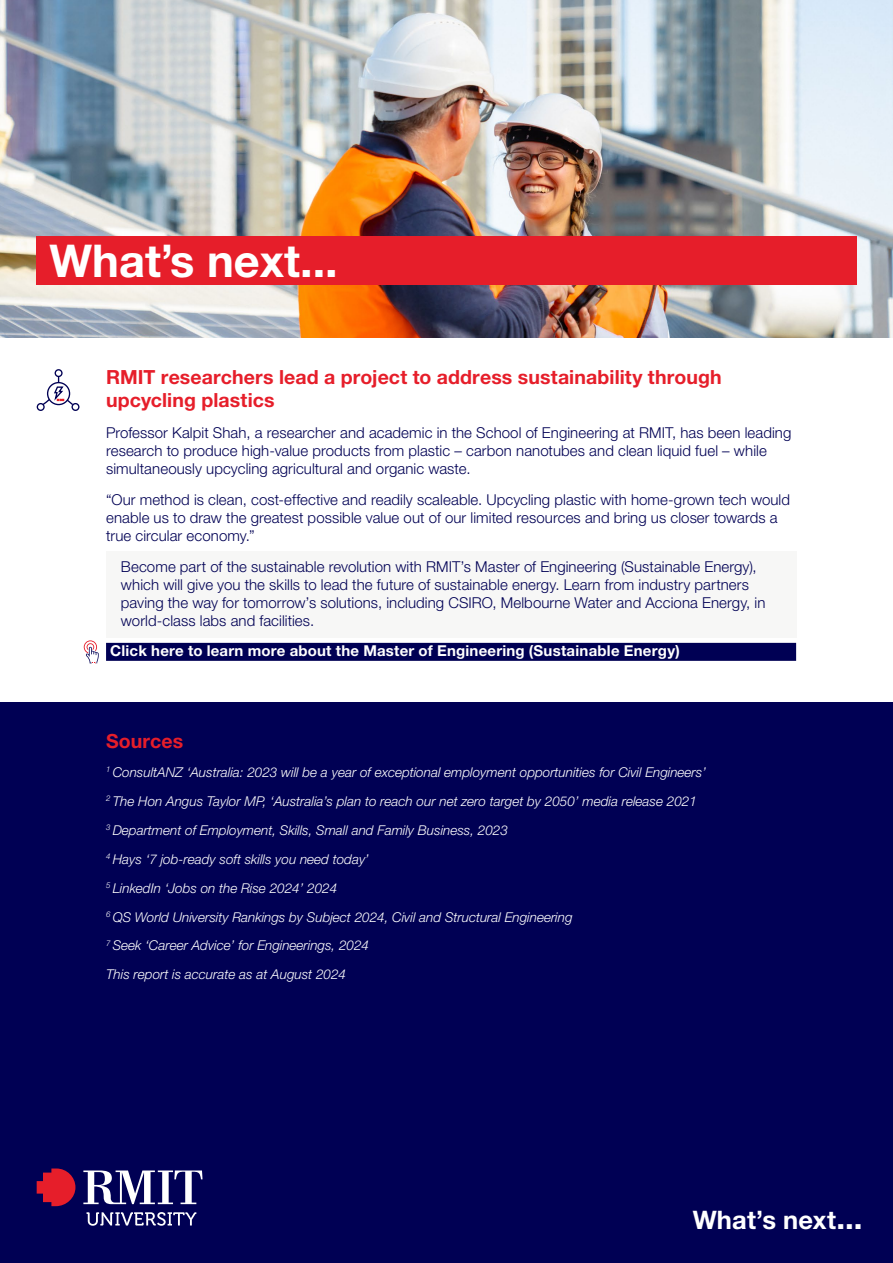
<style>
.page{position:relative;width:893px;height:1263px;background:#fff}
.page>*{position:absolute;margin:0;border:0;box-sizing:border-box;transform-origin:0 0}
.t1{font:700 45.3px "Helvetica Neue LT Pro";color:#fff}
.t2{font:700 25.5px "Helvetica Neue LT Pro";letter-spacing:.005em;color:#fff}
.t3{font:700 19.5px/23.4px "Helvetica Neue LT Pro";letter-spacing:.005em;color:#e61e2a}
.t4{font:300 15px/18px "Helvetica Neue LT Pro";letter-spacing:.005em;color:#000054}
.t5{font:700 15px "Helvetica Neue LT Pro";letter-spacing:.015em;color:#fff}
.t6{font:italic 300 13.5px/29px "Helvetica Neue LT Pro";color:#fff}
.s1{font-size:31.5px}
</style>
<div class="page">
<div style="left:106px;top:550px;width:690px;height:87px;background:#f7f7f6"></div>
<div style="left:0;top:702px;width:893px;height:561px;background:#000054"></div>
<div style="left:106px;top:643px;width:690px;height:18px;background:#000054"></div>
<img style="left:0;top:0;width:893px;height:338px">
<svg style="left:84px;top:640px;width:15px;height:24px"></svg>
<div style="left:36px;top:237px;width:821px;height:48px;background:#e61e2a"></div>
<svg style="left:37px;top:1168px;width:38px;height:38px"></svg>
<svg style="left:83px;top:1170px;width:120px;height:34px"></svg>
<svg style="left:87px;top:1212px;width:109px;height:14px"></svg>
<svg style="left:36px;top:369px;width:44px;height:42px"></svg>
<h1 class="t1" style="left:50px;top:233px;width:290px">What’s next...</h1>
<h3 class="t3" style="left:106px;top:365px;width:617px">RMIT researchers lead a project to address sustainability through upcycling plastics</h3>
<p class="t4" style="left:106px;top:423px;width:687px">Professor Kalpit Shah, a researcher and academic in the School of Engineering at RMIT, has been leading research to produce high-value products from plastic – carbon nanotubes and clean liquid fuel – while simultaneously upcycling agricultural and organic waste.</p>
<p class="t4" style="left:106px;top:490px;width:685px">“Our method is clean, cost-effective and readily scaleable. Upcycling plastic with home-grown tech would enable us to draw the greatest possible value out of our limited resources and bring us closer towards a true circular economy.”</p>
<p class="t4" style="left:121px;top:557px;width:646px">Become part of the sustainable revolution with RMIT’s Master of Engineering (Sustainable Energy), which will give you the skills to lead the future of sustainable energy. Learn from industry partners paving the way for tomorrow’s solutions, including CSIRO, Melbourne Water and Acciona Energy, in world-class labs and facilities.</p>
<p class="t5" style="left:110px;top:642px;width:571px">Click here to learn more about the Master of Engineering (Sustainable Energy)</p>
<h3 class="t3" style="left:106px;top:729px;width:79px">Sources</h3>
<p class="t6" style="left:106px;top:757px;width:601px"><sup>1</sup> ConsultANZ ‘Australia: 2023 will be a year of exceptional employment opportunities for Civil Engineers’ <sup>2</sup> The Hon Angus Taylor MP, ‘Australia’s plan to reach our net zero target by 2050’ media release 2021<br><sup>3</sup> Department of Employment, Skills, Small and Family Business, 2023<br><sup>4</sup> Hays ‘7 job-ready soft skills you need today’<br><sup>5</sup> LinkedIn ‘Jobs on the Rise 2024’ 2024<br><sup>6</sup> QS World University Rankings by Subject 2024, Civil and Structural Engineering<br><sup>7</sup> Seek ‘Career Advice’ for Engineerings, 2024<br>This report is accurate as at August 2024</p>
<h2 class="t2" style="left:693px;top:1204px;width:171px">What’s next<span class="s1">...</span></h2>
</div>
